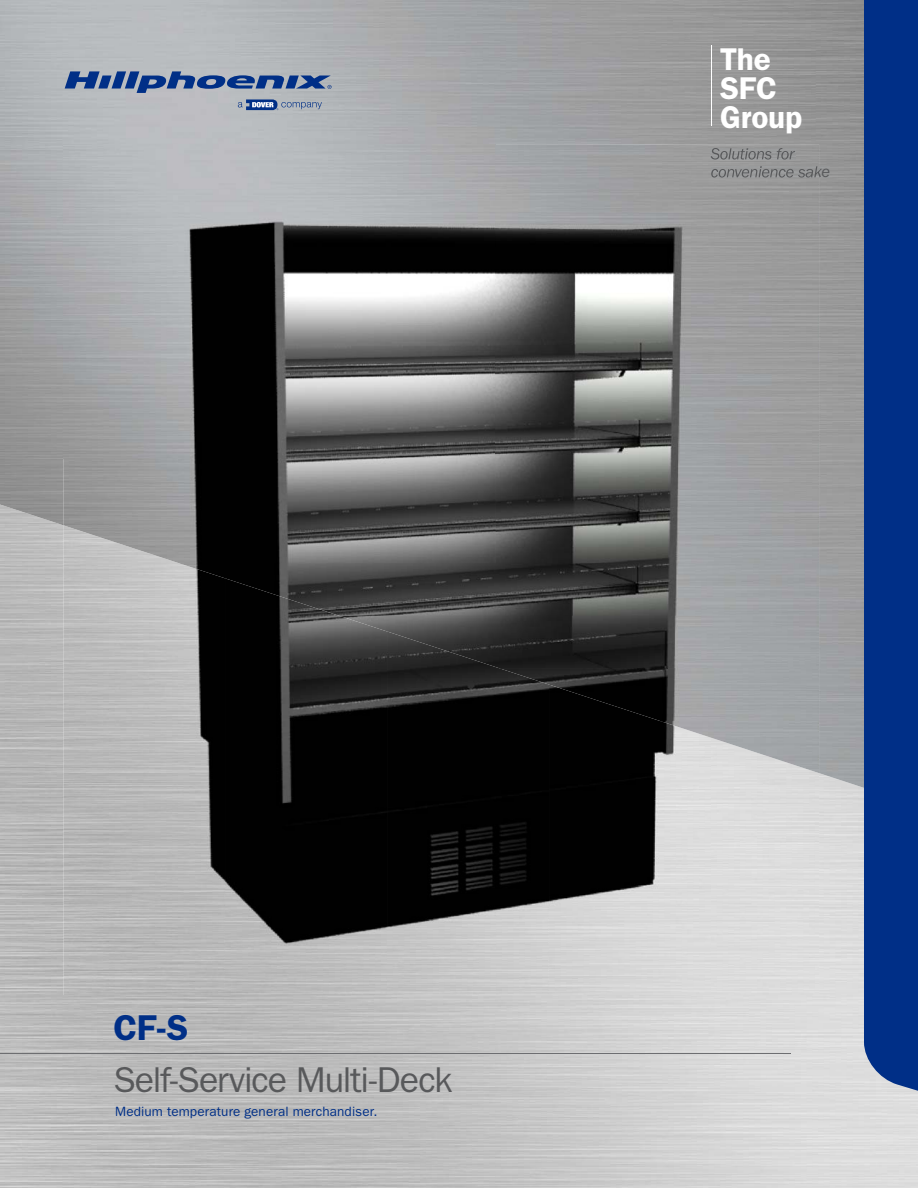
<style>
.page{position:relative;width:918px;height:1188px;background:#fff}
.page>*{position:absolute;margin:0;border:0;box-sizing:border-box;transform-origin:0 0}
.t1{font:36px "Franklin Gothic";letter-spacing:-.03em;color:#58595b}
.t2{font:600 36px "Franklin Gothic";color:#002f87}
.t3{font:600 31.65px/29.1px "Franklin Gothic";letter-spacing:-.005em;color:#fff}
.t4{font:13.5px "Franklin Gothic";letter-spacing:.01em;color:#002f87}
</style>
<div class="page">
<svg style="left:819px;top:166px;width:10px;height:12px"></svg>
<svg style="left:65px;top:71px;width:267px;height:22px;background:#677da6"></svg>
<svg style="left:238px;top:99px;width:84px;height:11px"></svg>
<hr style="left:0;top:1053px;width:791px;height:1px;background:#6d6e71">
<img style="left:64px;top:564px;width:161px;height:431px">
<img style="left:225px;top:616px;width:162px;height:379px">
<img style="left:387px;top:669px;width:162px;height:326px">
<img style="left:549px;top:722px;width:162px;height:273px">
<div style="left:711px;top:773px;width:108px;height:222px;background:#ddd"></div>
<img style="left:64px;top:144px;width:755px;height:420px">
<img style="left:179px;top:563px;width:640px;height:53px">
<img style="left:339px;top:616px;width:480px;height:53px">
<img style="left:499px;top:668px;width:320px;height:54px">
<img style="left:659px;top:721px;width:160px;height:52px">
<img style="left:711px;top:148px;width:84px;height:12px">
<img style="left:711px;top:166px;width:108px;height:12px">
<div style="left:864px;top:0;width:54px;height:1124px;background:#002f87"></div>
<h2 class="t3" style="left:720px;top:44px;width:84px">The<br>SFC<br>Group</h2>
<h1 class="t2" style="left:113px;top:1006px;width:77px">CF-S</h1>
<h1 class="t1" style="left:113px;top:1059px;width:341px">Self-Service Multi-Deck</h1>
<p class="t4" style="left:115px;top:1103px;width:264px">Medium temperature general merchandiser.</p>
</div>
